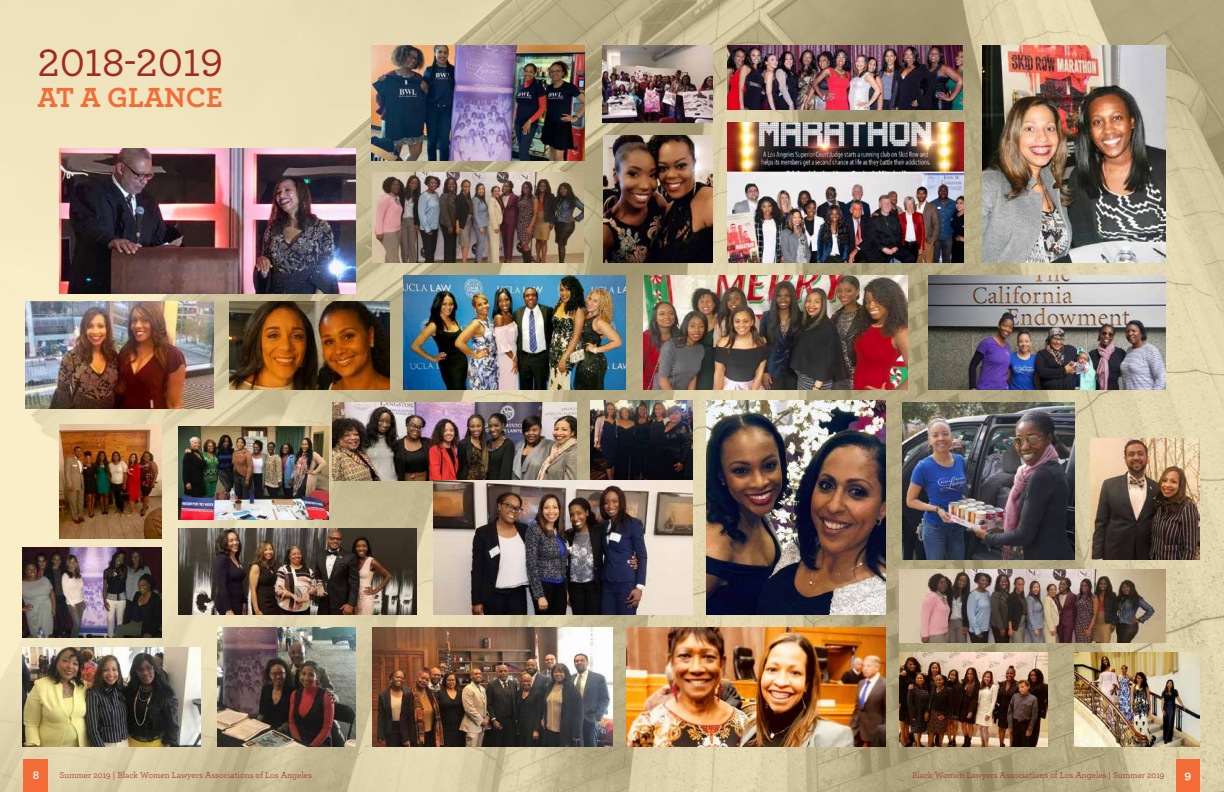
<style>
.page{position:relative;width:1224px;height:792px;background:#fff}
.page>*{position:absolute;margin:0;border:0;box-sizing:border-box;transform-origin:0 0}
.t1{font:500 40px "Archer";color:#a12b21}
.t2{font:700 29px "Archer";color:#f36c38}
.t3{font:700 12px "Archer";color:#f3f1f1}
.t4{font:700 12px "Archer";color:#fff}
.t5{font:9px "Archer";color:#a12b21}
</style>
<div class="page">
<img style="left:0;top:0;width:1224px;height:792px">
<div style="left:24px;top:760px;width:24px;height:32px;background:#f36c38"></div>
<div style="left:1176px;top:760px;width:24px;height:32px;background:#f36c38"></div>
<img style="left:59px;top:149px;width:297px;height:144px">
<img style="left:333px;top:402px;width:243px;height:79px">
<img style="left:604px;top:136px;width:109px;height:126px">
<img style="left:591px;top:401px;width:101px;height:79px">
<img style="left:404px;top:276px;width:222px;height:113px">
<img style="left:372px;top:627px;width:240px;height:119px">
<img style="left:707px;top:401px;width:178px;height:214px">
<img style="left:178px;top:426px;width:151px;height:94px">
<img style="left:178px;top:529px;width:238px;height:86px">
<img style="left:372px;top:172px;width:211px;height:90px">
<img style="left:22px;top:548px;width:139px;height:90px">
<img style="left:643px;top:276px;width:265px;height:113px">
<img style="left:627px;top:627px;width:258px;height:119px">
<img style="left:22px;top:648px;width:178px;height:98px">
<img style="left:26px;top:302px;width:187px;height:107px">
<img style="left:59px;top:425px;width:102px;height:114px">
<img style="left:372px;top:45px;width:213px;height:115px">
<img style="left:230px;top:302px;width:160px;height:87px">
<img style="left:603px;top:45px;width:110px;height:77px">
<img style="left:218px;top:627px;width:138px;height:119px">
<img style="left:434px;top:481px;width:258px;height:134px">
<img style="left:727px;top:45px;width:236px;height:64px">
<img style="left:727px;top:122px;width:237px;height:140px">
<img style="left:899px;top:652px;width:148px;height:94px">
<img style="left:899px;top:569px;width:266px;height:73px">
<img style="left:902px;top:402px;width:172px;height:157px">
<img style="left:983px;top:45px;width:182px;height:217px">
<img style="left:929px;top:276px;width:236px;height:113px">
<img style="left:1091px;top:439px;width:108px;height:120px">
<img style="left:1074px;top:652px;width:126px;height:94px">
<h1 class="t1" style="left:38px;top:34px;width:187px">2018-2019</h1>
<h2 class="t2" style="left:38px;top:74px;width:187px">AT A GLANCE</h2>
<h3 class="t3" style="left:33px;top:765px;width:8px">8</h3>
<p class="t5" style="left:59px;top:769px;width:254px">Summer 2019 | Black Women Lawyers Associations of Los Angeles</p>
<p class="t5" style="left:912px;top:769px;width:254px">Black Women Lawyers Associations of Los Angeles | Summer 2019</p>
<h3 class="t4" style="left:1185px;top:765px;width:8px">9</h3>
</div>
